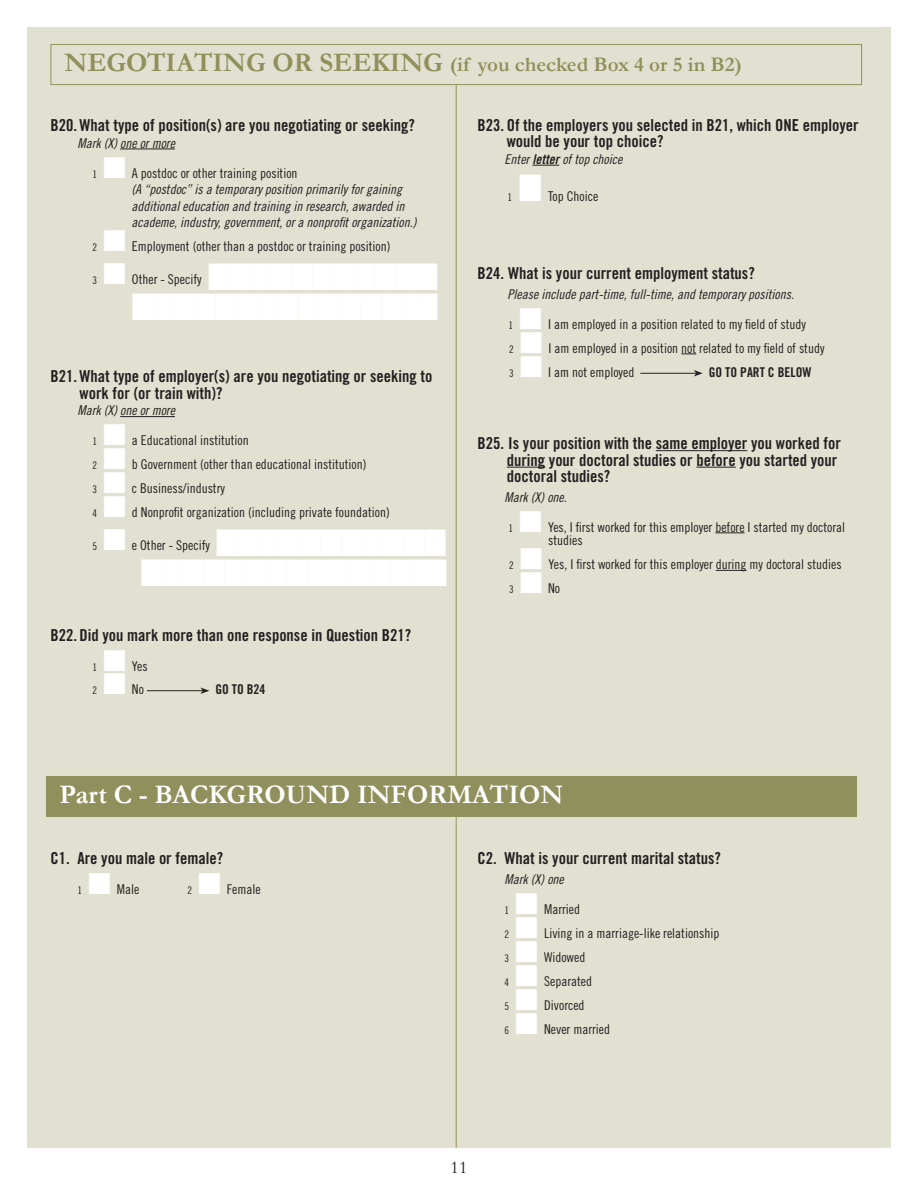
<style>
.page{position:relative;width:918px;height:1188px;background:#fff}
.page>*{position:absolute;margin:0;border:0;box-sizing:border-box;transform-origin:0 0}
.t1{font:38.1px "Zapf Dingbats";color:#fff;scale:.8 1}
.t2{font:700 27px "Garamond";color:#fff}
.t3{font:700 21px "Garamond";color:#90905c}
.t4{font:18px "Garamond";color:#231f20}
.t5{font:16.5px/16.5px "Trade Gothic LT Std Bd Cn 20";color:#231f20}
.t6{font:13.5px/13.5px "Trade Gothic LT Std Cn 18";color:#231f20}
.t7{font:13.5px/16.5px "Trade Gothic LT Std Cn 18 Obl";color:#231f20}
.t8{font:13.5px "Trade Gothic LT Std Bd Cn 20";color:#231f20}
.t9{font:10.5px "Trade Gothic LT Std Cn 18";color:#231f20}
.s1{font-size:27px}
.s2{color:#fff}
.s3{font-family:"Trade Gothic LT Std Bd Cn 20 Obl"}
</style>
<div class="page">
<div style="left:27px;top:27px;width:864px;height:1121px;background:#e2e1d1"></div>
<hr style="left:120px;top:149px;width:55px;height:1px;background:#231f20">
<hr style="left:120px;top:416px;width:55px;height:1px;background:#231f20">
<hr style="left:147px;top:690px;width:56px;height:1px;background:#231f20">
<svg style="left:200px;top:687px;width:9px;height:7px"></svg>
<svg style="left:532px;top:165px;width:27px;height:1px"></svg>
<svg style="left:681px;top:354px;width:15px;height:1px"></svg>
<hr style="left:640px;top:373px;width:56px;height:1px;background:#231f20">
<svg style="left:694px;top:370px;width:9px;height:7px"></svg>
<hr style="left:656px;top:450px;width:91px;height:1px;background:#231f20">
<hr style="left:507px;top:467px;width:38px;height:1px;background:#231f20">
<hr style="left:696px;top:467px;width:40px;height:1px;background:#231f20">
<hr style="left:715px;top:533px;width:30px;height:1px;background:#231f20">
<hr style="left:716px;top:570px;width:31px;height:1px;background:#231f20">
<hr style="left:456px;top:44px;width:1px;height:1104px;background:#90905c">
<div style="left:46px;top:777px;width:811px;height:40px;background:#90905c"></div>
<div style="left:51px;top:44px;width:811px;height:41px;background:#e2e1d1"></div>
<div style="left:51px;top:44px;width:811px;height:41px;border:1px solid #90905c"></div>
<h3 class="t3" style="left:65px;top:50px;width:679px"><span class="s1">NEGOTIATING OR SEEKING</span> (if you checked Box 4 or 5 in B2)</h3>
<p class="t5" style="left:50px;top:117px;width:366px">B20. What type of position(s) are you negotiating or seeking?</p>
<p class="t7" style="left:77px;top:135px;width:99px">Mark (X) one or more</p>
<p class="t9" style="left:92px;top:168px;width:6px">1</p>
<p class="t6" style="left:103px;top:166px;width:196px"><span class="s2">■</span> A postdoc or other training position</p>
<p class="t7" style="left:131px;top:181px;width:287px">(A “postdoc” is a temporary position primarily for gaining additional education and training in research, awarded in academe, industry, government, or a nonprofit organization.)</p>
<p class="t6" style="left:103px;top:239px;width:289px"><span class="s2">■</span> Employment (other than a postdoc or training position)</p>
<p class="t9" style="left:92px;top:241px;width:6px">2</p>
<p class="t6" style="left:103px;top:272px;width:100px"><span class="s2">■</span> Other - Specify</p>
<h1 class="t1" style="left:208px;top:259px;width:290px">■■■■■■■■■■■</h1>
<h1 class="t1" style="left:131px;top:289px;width:385px">■■■■■■■■■■■■■■■</h1>
<p class="t9" style="left:92px;top:274px;width:6px">3</p>
<p class="t5" style="left:80px;top:368px;width:354px;text-indent:-29px">B21. What type of employer(s) are you negotiating or seeking to work for (or train with)?</p>
<p class="t7" style="left:77px;top:402px;width:99px">Mark (X) one or more</p>
<p class="t9" style="left:92px;top:435px;width:6px">1</p>
<p class="t6" style="left:103px;top:434px;width:147px"><span class="s2">■</span> a Educational institution</p>
<p class="t6" style="left:103px;top:458px;width:265px"><span class="s2">■</span> b Government (other than educational institution)</p>
<p class="t9" style="left:92px;top:459px;width:6px">2</p>
<p class="t6" style="left:103px;top:482px;width:123px"><span class="s2">■</span> c Business/industry</p>
<p class="t9" style="left:92px;top:483px;width:6px">3</p>
<p class="t6" style="left:103px;top:506px;width:288px"><span class="s2">■</span> d Nonprofit organization (including private foundation)</p>
<p class="t9" style="left:92px;top:507px;width:6px">4</p>
<p class="t6" style="left:103px;top:539px;width:108px"><span class="s2">■</span> e Other - Specify</p>
<h1 class="t1" style="left:216px;top:525px;width:290px">■■■■■■■■■■■</h1>
<h1 class="t1" style="left:140px;top:555px;width:385px">■■■■■■■■■■■■■■■</h1>
<p class="t9" style="left:92px;top:540px;width:6px">5</p>
<p class="t5" style="left:50px;top:626px;width:362px">B22. Did you mark more than one response in Question B21?</p>
<p class="t9" style="left:92px;top:661px;width:6px">1</p>
<p class="t6" style="left:103px;top:659px;width:46px"><span class="s2">■</span> Yes</p>
<p class="t6" style="left:103px;top:682px;width:42px"><span class="s2">■</span> No</p>
<p class="t8" style="left:215px;top:681px;width:52px">GO TO B24</p>
<p class="t9" style="left:92px;top:684px;width:6px">2</p>
<p class="t5" style="left:507px;top:117px;width:353px;text-indent:-29px">B23. Of the employers you selected in B21, which ONE employer would be your top choice?</p>
<p class="t7" style="left:505px;top:151px;width:119px">Enter <span class="s3">letter</span> of top choice</p>
<p class="t9" style="left:508px;top:191px;width:6px">1</p>
<p class="t6" style="left:519px;top:189px;width:81px"><span class="s2">■</span> Top Choice</p>
<p class="t5" style="left:478px;top:265px;width:279px">B24. What is your current employment status?</p>
<p class="t7" style="left:508px;top:286px;width:288px">Please include part-time, full-time, and temporary positions.</p>
<p class="t9" style="left:509px;top:319px;width:6px">1</p>
<p class="t6" style="left:519px;top:317px;width:288px"><span class="s2">■</span> I am employed in a position related to my field of study</p>
<p class="t6" style="left:520px;top:341px;width:306px"><span class="s2">■</span> I am employed in a position not related to my field of study</p>
<p class="t9" style="left:509px;top:343px;width:6px">2</p>
<p class="t6" style="left:520px;top:365px;width:116px"><span class="s2">■</span> I am not employed</p>
<p class="t8" style="left:709px;top:364px;width:104px">GO TO PART C BELOW</p>
<p class="t9" style="left:509px;top:367px;width:6px">3</p>
<p class="t5" style="left:507px;top:435px;width:336px;text-indent:-29px">B25. Is your position with the same employer you worked for during your doctoral studies or before you started your doctoral studies?</p>
<p class="t7" style="left:505px;top:489px;width:64px">Mark (X) one.</p>
<p class="t9" style="left:509px;top:522px;width:6px">1</p>
<p class="t6" style="left:548px;top:520px;width:298px;text-indent:-29px"><span class="s2">■</span> Yes, I first worked for this employer before I started my doctoral studies</p>
<p class="t6" style="left:520px;top:557px;width:324px"><span class="s2">■</span> Yes, I first worked for this employer during my doctoral studies</p>
<p class="t9" style="left:509px;top:559px;width:6px">2</p>
<p class="t6" style="left:520px;top:581px;width:42px"><span class="s2">■</span> No</p>
<p class="t9" style="left:509px;top:583px;width:6px">3</p>
<h2 class="t2" style="left:60px;top:776px;width:505px">Part C - BACKGROUND INFORMATION</h2>
<p class="t5" style="left:50px;top:850px;width:174px">C1. Are you male or female?</p>
<p class="t9" style="left:77px;top:884px;width:6px">1</p>
<p class="t6" style="left:88px;top:882px;width:53px"><span class="s2">■</span> Male</p>
<p class="t6" style="left:198px;top:882px;width:64px"><span class="s2">■</span> Female</p>
<p class="t9" style="left:187px;top:884px;width:6px">2</p>
<p class="t5" style="left:478px;top:850px;width:245px">C2. What is your current marital status?</p>
<p class="t7" style="left:505px;top:871px;width:61px">Mark (X) one</p>
<p class="t9" style="left:505px;top:904px;width:6px">1</p>
<p class="t6" style="left:515px;top:902px;width:66px"><span class="s2">■</span> Married</p>
<p class="t6" style="left:515px;top:926px;width:206px"><span class="s2">■</span> Living in a marriage-like relationship</p>
<p class="t9" style="left:505px;top:928px;width:6px">2</p>
<p class="t6" style="left:515px;top:950px;width:72px"><span class="s2">■</span> Widowed</p>
<p class="t9" style="left:505px;top:952px;width:6px">3</p>
<p class="t6" style="left:515px;top:974px;width:78px"><span class="s2">■</span> Separated</p>
<p class="t9" style="left:505px;top:976px;width:6px">4</p>
<p class="t6" style="left:515px;top:998px;width:71px"><span class="s2">■</span> Divorced</p>
<p class="t9" style="left:505px;top:1000px;width:6px">5</p>
<p class="t6" style="left:515px;top:1022px;width:96px"><span class="s2">■</span> Never married</p>
<p class="t9" style="left:505px;top:1024px;width:6px">6</p>
<h3 class="t4" style="left:451px;top:1155px;width:18px">11</h3>
</div>
